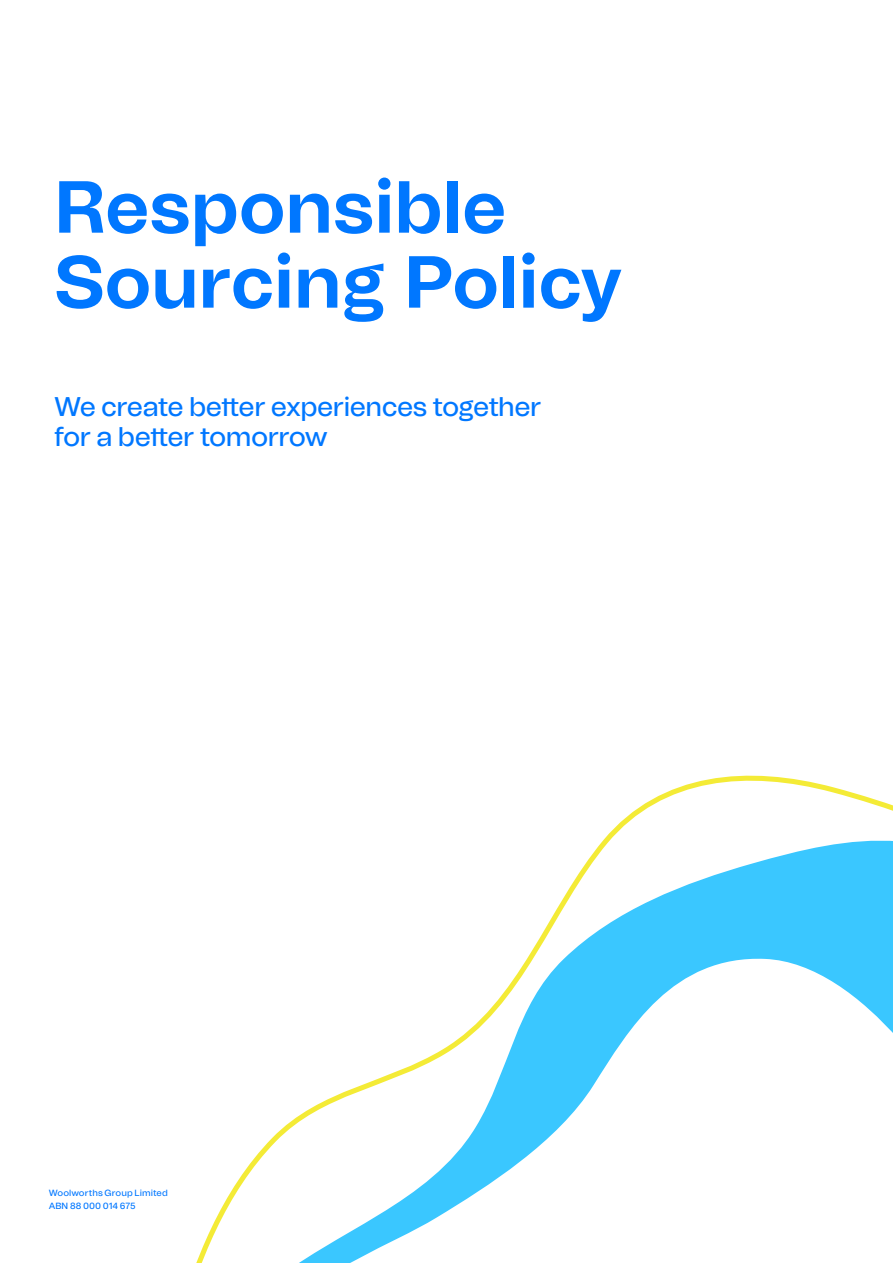
<style>
.page{position:relative;width:893px;height:1263px;background:#fff}
.page>*{position:absolute;margin:0;border:0;box-sizing:border-box;transform-origin:0 0}
.t1{font:700 73.5px/75px "Tomato Grotesk";letter-spacing:-.01em;color:#07f}
.t2{font:500 27px/30px "Tomato Grotesk";letter-spacing:-.025em;color:#07f}
.t3{font:500 9px/13.5px "Tomato Grotesk";letter-spacing:.005em;color:#07f}
</style>
<div class="page">
<svg style="left:196px;top:775px;width:696px;height:487px"></svg>
<h1 class="t1" style="left:54px;top:167px;width:570px">Responsible<br>Sourcing Policy</h1>
<p class="t2" style="left:54px;top:391px;width:489px">We create better experiences together for a better tomorrow</p>
<p class="t3" style="left:49px;top:1185px;width:121px">Woolworths Group Limited<br>ABN 88 000 014 675</p>
</div>
